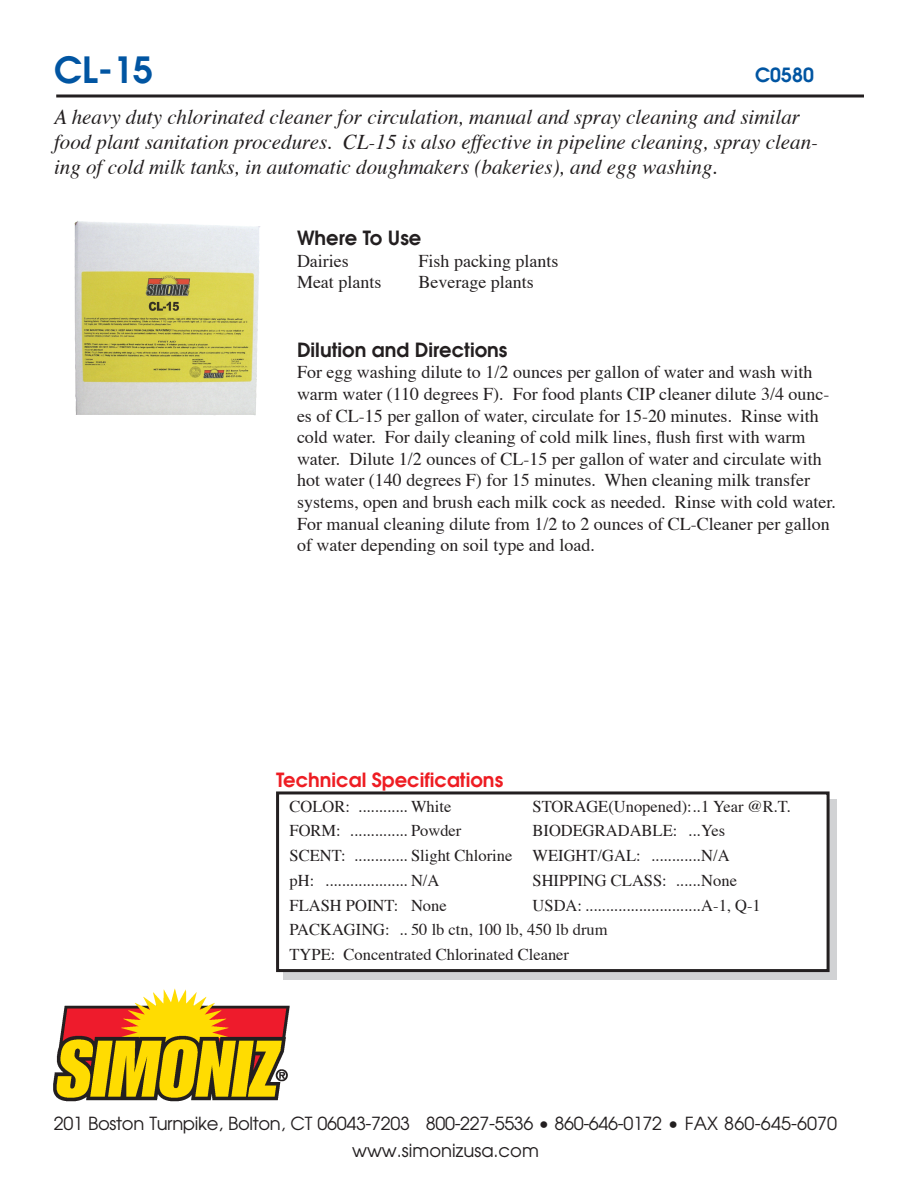
<style>
.page{position:relative;width:918px;height:1188px;background:#fff}
.page>*{position:absolute;margin:0;border:0;box-sizing:border-box;transform-origin:0 0}
.t1{font:600 36px "Avant Garde";color:#0155a2}
.t2{font:italic 21px/25.2px "Times";color:#231f20}
.t3{font:600 19.5px "Avant Garde";color:#231f20}
.t4{font:600 19.5px "Avant Garde";color:#ee1d23}
.t5{font:600 19.5px "Avant Garde";color:#0155a2}
.t6{font:18px/21.6px "Times";color:#231f20}
.t7{font:18px "Avant Garde";letter-spacing:-.02em;color:#231f20}
.t8{font:18px "Avant Garde";color:#231f20}
.t9{font:16.5px "Times";color:#231f20}
</style>
<div class="page">
<img style="left:53px;top:972px;width:237px;height:130px">
<hr style="left:56px;top:94px;width:808px;height:3px;background:#231f20">
<div style="left:284px;top:799px;width:553px;height:181px;background:#d1d2d4"></div>
<div style="left:278px;top:793px;width:550px;height:178px;background:#fff"></div>
<div style="left:276px;top:791px;width:554px;height:181px;border:3px solid #231f20"></div>
<img style="left:74px;top:223px;width:186px;height:192px">
<p class="t1" style="left:54px;top:46px;width:101px">CL-15</p>
<p class="t2" style="left:54px;top:103px;width:766px">A heavy duty chlorinated cleaner for circulation, manual and spray cleaning and similar food plant sanitation procedures. CL-15 is also effective in pipeline cleaning, spray clean&shy;ing of cold milk tanks, in automatic doughmakers (bakeries), and egg washing.</p>
<p class="t5" style="left:755px;top:62px;width:60px">C0580</p>
<p class="t3" style="left:297px;top:225px;width:126px">Where To Use</p>
<p class="t6" style="left:297px;top:248px;width:53px">Dairies</p>
<p class="t6" style="left:418px;top:248px;width:142px">Fish packing plants</p>
<p class="t6" style="left:297px;top:270px;width:86px">Meat plants</p>
<p class="t6" style="left:418px;top:270px;width:117px">Beverage plants</p>
<p class="t3" style="left:297px;top:337px;width:212px">Dilution and Directions</p>
<p class="t6" style="left:297px;top:360px;width:540px">For egg washing dilute to 1/2 ounces per gallon of water and wash with warm water (110 degrees F). For food plants CIP cleaner dilute 3/4 ounc&shy;es of CL-15 per gallon of water, circulate for 15-20 minutes. Rinse with cold water. For daily cleaning of cold milk lines, flush first with warm water. Dilute 1/2 ounces of CL-15 per gallon of water and circulate with hot water (140 degrees F) for 15 minutes. When cleaning milk transfer systems, open and brush each milk cock as needed. Rinse with cold water.<br>For manual cleaning dilute from 1/2 to 2 ounces of CL-Cleaner per gallon of water depending on soil type and load.</p>
<p class="t4" style="left:276px;top:767px;width:229px">Technical Specifications</p>
<p class="t9" style="left:290px;top:791px;width:163px">COLOR: ............ White</p>
<p class="t9" style="left:533px;top:791px;width:260px">STORAGE(Unopened):..1 Year @R.T.</p>
<p class="t9" style="left:290px;top:815px;width:173px">FORM: .............. Powder</p>
<p class="t9" style="left:533px;top:815px;width:194px">BIODEGRADABLE: ...Yes</p>
<p class="t9" style="left:290px;top:840px;width:442px">SCENT: ............. Slight Chlorine WEIGHT/GAL: ............N/A</p>
<p class="t9" style="left:290px;top:865px;width:151px">pH: .................... N/A</p>
<p class="t9" style="left:533px;top:865px;width:206px">SHIPPING CLASS: ......None</p>
<p class="t9" style="left:290px;top:890px;width:159px">FLASH POINT: None</p>
<p class="t9" style="left:533px;top:890px;width:230px">USDA: ............................A-1, Q-1</p>
<p class="t9" style="left:290px;top:914px;width:320px">PACKAGING: .. 50 lb ctn, 100 lb, 450 lb drum</p>
<p class="t9" style="left:290px;top:939px;width:281px">TYPE: Concentrated Chlorinated Cleaner</p>
<p class="t7" style="left:54px;top:1112px;width:785px">201 Boston Turnpike, Bolton, CT 06043-7203 800-227-5536 • 860-646-0172 • FAX 860-645-6070</p>
<p class="t8" style="left:352px;top:1139px;width:188px">www.simonizusa.com</p>
</div>
